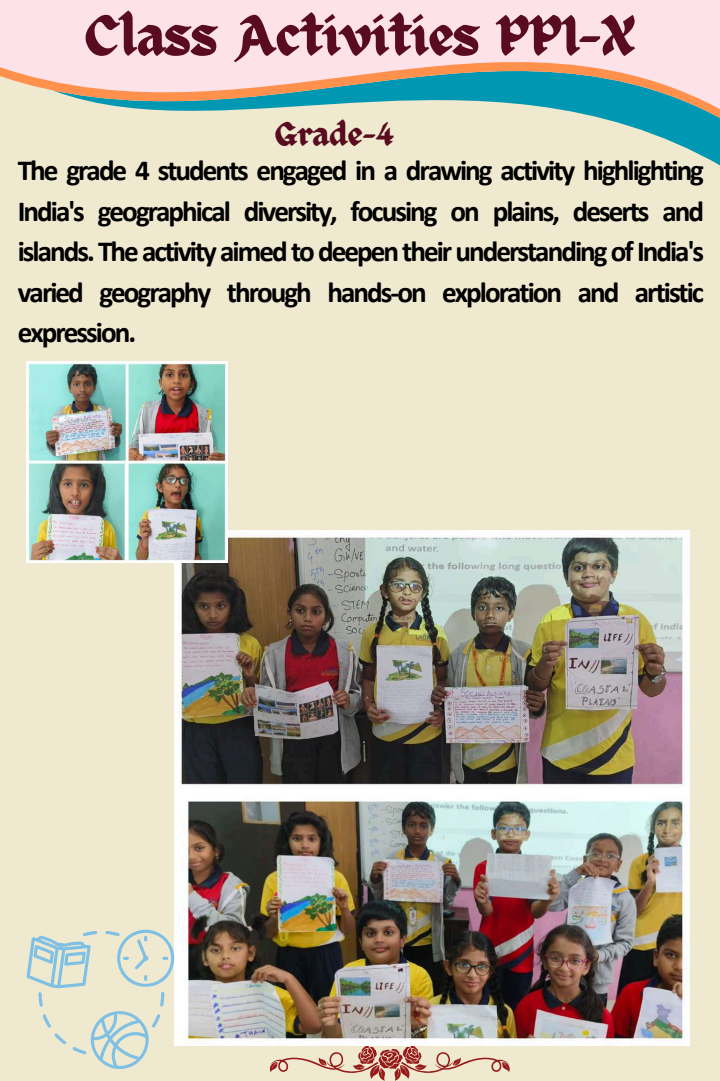
<style>
.page{position:relative;width:720px;height:1081px;background:#fff}
.page>*{position:absolute;margin:0;border:0;box-sizing:border-box;transform-origin:0 0}
.t1{font:56px "ED Celandine";color:#590b1f}
.t2{font:33px "ED Celandine";color:#590b1f}
.t3{font:700 29.2px/40.5px "Calibri";letter-spacing:-.07em;color:#000;text-align:justify}
</style>
<div class="page">
<div style="left:0;top:0;width:720px;height:1080px;background:#efeacf"></div>
<svg style="left:0;top:0;width:720px;height:166px"></svg>
<svg style="left:269px;top:1045px;width:241px;height:35px"></svg>
<img style="left:174px;top:530px;width:516px;height:515px">
<img style="left:27px;top:361px;width:201px;height:201px">
<svg style="left:27px;top:929px;width:147px;height:139px"></svg>
<h1 class="t1" style="left:85px;top:5px;width:552px">Class Activities PPI-X</h1>
<p class="t2" style="left:275px;top:116px;width:121px">Grade-4</p>
<p class="t3" style="left:18px;top:152px;width:688px">The grade 4 students engaged in a drawing activity highlighting India's geographical diversity, focusing on plains, deserts and islands. The activity aimed to deepen their understanding of India's varied geography through hands-on exploration and artistic expression.</p>
</div>
